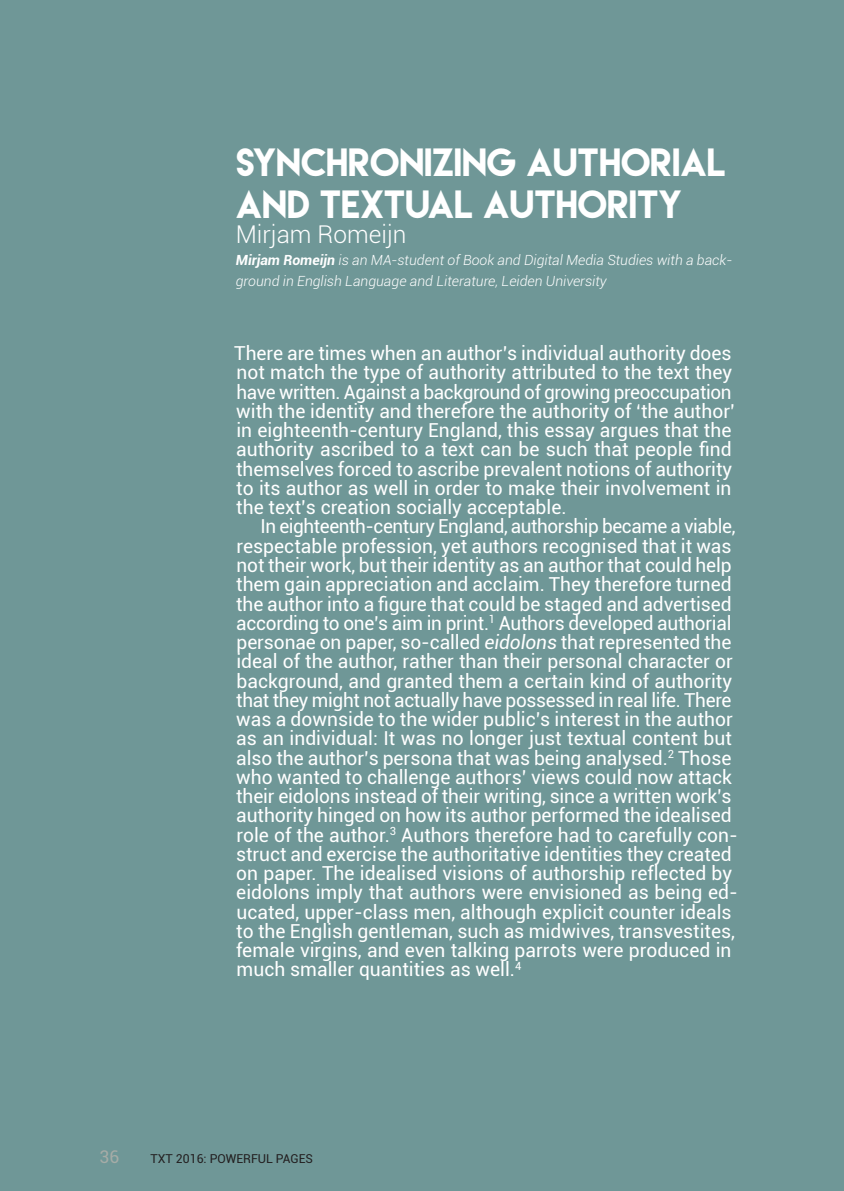
<style>
.page{position:relative;width:844px;height:1191px;background:#fff}
.page>*{position:absolute;margin:0;border:0;box-sizing:border-box;transform-origin:0 0}
.t1{font:35px/42px "Lemon Milk";color:#fff}
.t2{font:300 24.5px "Roboto";color:#fff}
.t3{font:19.25px/19.2px "Roboto";color:#fff}
.t4{font:17.5px "Roboto";color:#a6aca7}
.t5{font:italic 300 14px/21px "Roboto";color:#fff}
.t6{font:12.25px "Roboto";color:#231f20}
.s1{font-weight:700}
.s2{font-style:italic}
</style>
<div class="page">
<div style="left:0;top:0;width:843px;height:1191px;background:#6f9797"></div>
<h1 class="t1" style="left:236px;top:141px;width:491px">SYNCHRONIZING AUTHORIAL<br>AND TEXTUAL AUTHORITY</h1>
<p class="t2" style="left:236px;top:218px;width:172px">Mirjam Romeijn</p>
<p class="t5" style="left:236px;top:249px;width:498px"><span class="s1">Mirjam Romeijn</span> is an MA-student of Book and Digital Media Studies with a back&shy;ground in English Language and Literature, Leiden University</p>
<p class="t3" style="left:234px;top:343px;width:502px">There are times when an author’s individual authority does not match the type of authority attributed to the text they have written. Against a background of growing preoccupation with the identity and therefore the authority of ‘the author’ in eighteenth-century England, this essay argues that the authority ascribed to a text can be such that people find themselves forced to ascribe prevalent notions of authority to its author as well in order to make their involvement in the text’s creation socially acceptable.</p>
<p class="t3" style="left:236px;top:516px;width:503px;text-indent:24px">In eighteenth-century England, authorship became a viable, respectable profession, yet authors recognised that it was not their work, but their identity as an author that could help them gain appreciation and acclaim. They therefore turned the author into a figure that could be staged and advertised according to one’s aim in print.<sup>1</sup> Authors developed authorial personae on paper, so-called <span class="s2">eidolons</span> that represented the ideal of the author, rather than their personal character or background, and granted them a certain kind of authority that they might not actually have possessed in real life. There was a downside to the wider public’s interest in the author as an individual: It was no longer just textual content but also the author’s persona that was being analysed.<sup>2</sup> Those who wanted to challenge authors’ views could now attack their eidolons instead of their writing, since a written work’s authority hinged on how its author performed the idealised role of the author.<sup>3</sup> Authors therefore had to carefully con&shy;struct and exercise the authoritative identities they created on paper. The idealised visions of authorship reflected by eidolons imply that authors were envisioned as being ed&shy;ucated, upper-class men, although explicit counter ideals to the English gentleman, such as midwives, transvestites, female virgins, and even talking parrots were produced in much smaller quantities as well.<sup>4</sup></p>
<p class="t4" style="left:99px;top:1144px;width:21px">36</p>
<p class="t6" style="left:150px;top:1150px;width:164px">TXT 2016: POWERFUL PAGES</p>
</div>
